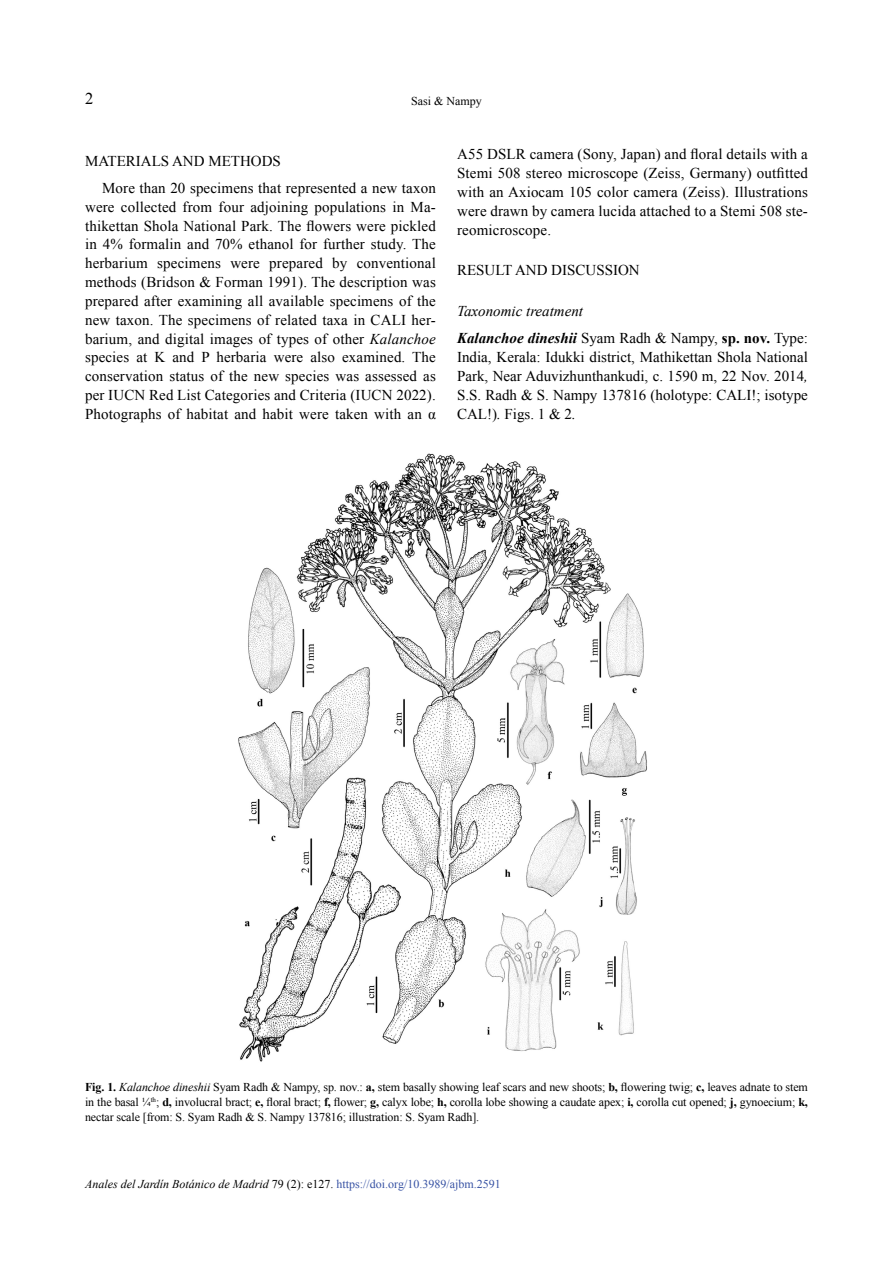
<style>
.page{position:relative;width:893px;height:1263px;background:#fff}
.page>*{position:absolute;margin:0;border:0;box-sizing:border-box;transform-origin:0 0}
.t1{font:16.5px "Times New Roman";color:#000}
.Texto_corrido_inglés{font:15px/18.8px "Times New Roman";letter-spacing:.01em;color:#000;text-align:justify}
.Texto_sin_sangría{font:15px/18.9px "Times New Roman";color:#000;text-align:justify}
.Ladillo_01{font:15px "Times New Roman";color:#000}
.Ladillo_02{font:italic 15px "Times New Roman";color:#000}
.Pie_de_foto{font:12px/15px "Times New Roman";letter-spacing:-.01em;color:#000;text-align:justify}
.t2{font:12px "Times New Roman";color:#3853a4}
.s1{font-style:italic}
.s2{font-weight:700;font-style:italic}
.s3{font-weight:700}
.s4{font-style:italic;color:#000}
.s5{color:#000}
</style>
<div class="page">
<img style="left:238px;top:453px;width:409px;height:609px">
<p class="t1" style="left:85px;top:88px;width:10px">2</p>
<p class="Pie_de_foto" style="left:411px;top:94px;width:72px">Sasi &amp; Nampy</p>
<p class="Ladillo_01" style="left:85px;top:150px;width:197px">MATERIALS AND METHODS</p>
<p class="Texto_corrido_inglés" style="left:85px;top:178px;width:352px;text-indent:17px">More than 20 specimens that represented a new taxon were collected from four adjoining populations in Ma&shy;thikettan Shola National Park. The flowers were pickled in 4% formalin and 70% ethanol for further study. The herbarium specimens were prepared by conventional methods (Bridson &amp; Forman 1991). The description was prepared after examining all available specimens of the new taxon. The specimens of related taxa in CALI her&shy;barium, and digital images of types of other <span class="s1">Kalanchoe </span>species at K and P herbaria were also examined. The conservation status of the new species was assessed as per IUCN Red List Categories and Criteria (IUCN 2022).<br>Photographs of habitat and habit were taken with an α</p>
<p class="Texto_corrido_inglés" style="left:457px;top:145px;width:352px">A55 DSLR camera (Sony, Japan) and floral details with a Stemi 508 stereo microscope (Zeiss, Germany) outfitted with an Axiocam 105 color camera (Zeiss). Illustrations were drawn by camera lucida attached to a Stemi 508 ste&shy;reomicroscope.</p>
<p class="Ladillo_01" style="left:457px;top:260px;width:184px">RESULT AND DISCUSSION</p>
<p class="Ladillo_02" style="left:457px;top:300px;width:127px">Taxonomic treatment</p>
<p class="Texto_sin_sangría" style="left:457px;top:328px;width:352px"><span class="s2">Kalanchoe dineshii</span> Syam Radh &amp; Nampy, <span class="s3">sp. nov.</span> Type:<br>India, Kerala: Idukki district, Mathikettan Shola National Park, Near Aduvizhunthankudi, c. 1590 m, 22 Nov. 2014<span class="s1">, </span>S.S. Radh &amp; S. Nampy 137816 (holotype: CALI!; isotype CAL!)<span class="s1">.</span> Figs. 1 &amp; 2<span class="s1">.</span></p>
<p class="Pie_de_foto" style="left:85px;top:1079px;width:724px"><span class="s3">Fig. 1.</span> <span class="s1">Kalanchoe dineshii</span> Syam Radh &amp; Nampy, sp. nov.: <span class="s3">a,</span> stem basally showing leaf scars and new shoots; <span class="s3">b,</span> flowering twig; <span class="s3">c,</span> leaves adnate to stem in the basal ¼<sup>th</sup>; <span class="s3">d,</span> involucral bract; <span class="s3">e,</span> floral bract; <span class="s3">f,</span> flower; <span class="s3">g,</span> calyx lobe; <span class="s3">h,</span> corolla lobe showing a caudate apex; <span class="s3">i,</span> corolla cut opened; <span class="s3">j,</span> gynoecium; <span class="s3">k, </span>nectar scale [from: S. Syam Radh &amp; S. Nampy 137816; illustration: S. Syam Radh].</p>
<p class="t2" style="left:85px;top:1176px;width:417px"><span class="s4">Anales del Jardín Botánico de Madrid</span> <span class="s5">79 (2): e127.</span> https://doi.org/10.3989/ajbm.2591</p>
</div>
